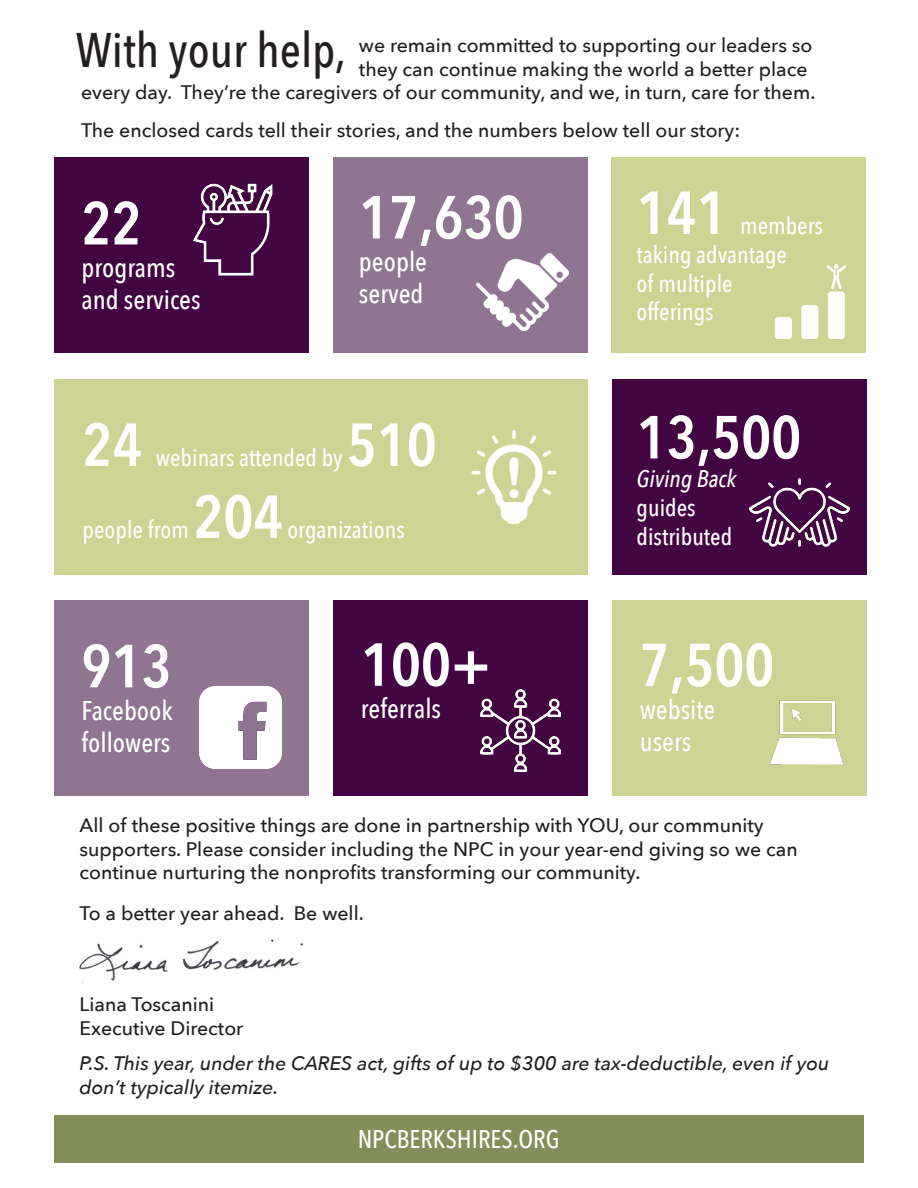
<style>
.page{position:relative;width:918px;height:1188px;background:#fff}
.page>*{position:absolute;margin:0;border:0;box-sizing:border-box;transform-origin:0 0}
.t1{font:600 60px "Avenir Next Condensed";color:#fff}
.t2{font:500 48.45px "Avenir Next Condensed";color:#231f20}
.t3{font:500 27px/32.4px "Avenir Next Condensed";color:#fff}
.t4{font:500 25.5px "Avenir Next Condensed";color:#fff}
.t5{font:500 24px/28.8px "Avenir Next Condensed";color:#fff}
.t6{font:500 19.5px/23.4px "Avenir Next";color:#231f20}
.t7{font:italic 500 19.5px/23.4px "Avenir Next";color:#231f20}
.s1{font-style:italic}
</style>
<div class="page">
<div style="left:612px;top:379px;width:255px;height:195px;background:#430541"></div>
<div style="left:333px;top:600px;width:255px;height:196px;background:#430541"></div>
<div style="left:54px;top:157px;width:255px;height:196px;background:#430541"></div>
<div style="left:55px;top:600px;width:254px;height:196px;background:#907593"></div>
<div style="left:55px;top:379px;width:533px;height:195px;background:#cdd392"></div>
<img style="left:80px;top:939px;width:222px;height:44px">
<div style="left:612px;top:157px;width:254px;height:196px;background:#cdd392"></div>
<div style="left:54px;top:1115px;width:810px;height:48px;background:#838e59"></div>
<div style="left:333px;top:157px;width:255px;height:196px;background:#907593"></div>
<div style="left:612px;top:600px;width:255px;height:196px;background:#cdd392"></div>
<img style="left:200px;top:687px;width:82px;height:82px">
<img style="left:471px;top:431px;width:86px;height:93px">
<img style="left:748px;top:478px;width:103px;height:69px">
<img style="left:480px;top:689px;width:81px;height:83px">
<img style="left:769px;top:700px;width:75px;height:65px">
<img style="left:193px;top:183px;width:80px;height:93px">
<img style="left:476px;top:253px;width:93px;height:79px">
<img style="left:774px;top:265px;width:73px;height:73px">
<p class="t2" style="left:76px;top:20px;width:272px">With your help,</p>
<p class="t6" style="left:359px;top:33px;width:455px">we remain committed to supporting our leaders so</p>
<p class="t6" style="left:359px;top:56px;width:450px">they can continue making the world a better place</p>
<p class="t6" style="left:81px;top:80px;width:736px">every day. They’re the caregivers of our community, and we, in turn, care for them.</p>
<p class="t6" style="left:81px;top:118px;width:661px">The enclosed cards tell their stories, and the numbers below tell our story:</p>
<p class="t1" style="left:82px;top:172px;width:62px">22</p>
<p class="t3" style="left:82px;top:251px;width:121px">programs and services</p>
<p class="t1" style="left:359px;top:166px;width:166px">17,630</p>
<p class="t3" style="left:359px;top:245px;width:70px">people served</p>
<p class="t1" style="left:83px;top:393px;width:62px">24</p>
<p class="t1" style="left:347px;top:393px;width:92px">510</p>
<p class="t5" style="left:156px;top:443px;width:189px">webinars attended by</p>
<p class="t5" style="left:83px;top:515px;width:108px">people from</p>
<p class="t1" style="left:193px;top:465px;width:91px">204</p>
<p class="t5" style="left:287px;top:515px;width:119px">organizations</p>
<p class="t1" style="left:81px;top:614px;width:91px">913</p>
<p class="t3" style="left:81px;top:694px;width:93px">Facebook followers</p>
<p class="t1" style="left:361px;top:613px;width:131px">100+</p>
<p class="t3" style="left:361px;top:692px;width:82px">referrals</p>
<p class="t1" style="left:637px;top:161px;width:91px">141</p>
<p class="t5" style="left:637px;top:211px;width:188px;text-indent:104px">members taking advantage</p>
<p class="t5" style="left:637px;top:269px;width:98px">of multiple</p>
<p class="t5" style="left:637px;top:298px;width:79px">offerings</p>
<p class="t1" style="left:637px;top:386px;width:166px">13,500</p>
<p class="t5" style="left:637px;top:464px;width:102px"><span class="s1">Giving Back </span>guides distributed</p>
<p class="t1" style="left:640px;top:613px;width:136px">7,500</p>
<p class="t3" style="left:640px;top:693px;width:77px">website users</p>
<p class="t6" style="left:80px;top:813px;width:720px">All of these positive things are done in partnership with YOU, our community supporters. Please consider including the NPC in your year-end giving so we can continue nurturing the nonprofits transforming our community.</p>
<p class="t6" style="left:80px;top:901px;width:286px">To a better year ahead. Be well.</p>
<p class="t6" style="left:80px;top:992px;width:136px">Liana Toscanini</p>
<p class="t6" style="left:80px;top:1016px;width:165px">Executive Director</p>
<p class="t7" style="left:80px;top:1051px;width:751px">P.S. This year, under the CARES act, gifts of up to $300 are tax-deductible, even if you don’t typically itemize.</p>
<p class="t4" style="left:358px;top:1124px;width:203px">NPCBERKSHIRES.ORG</p>
</div>
